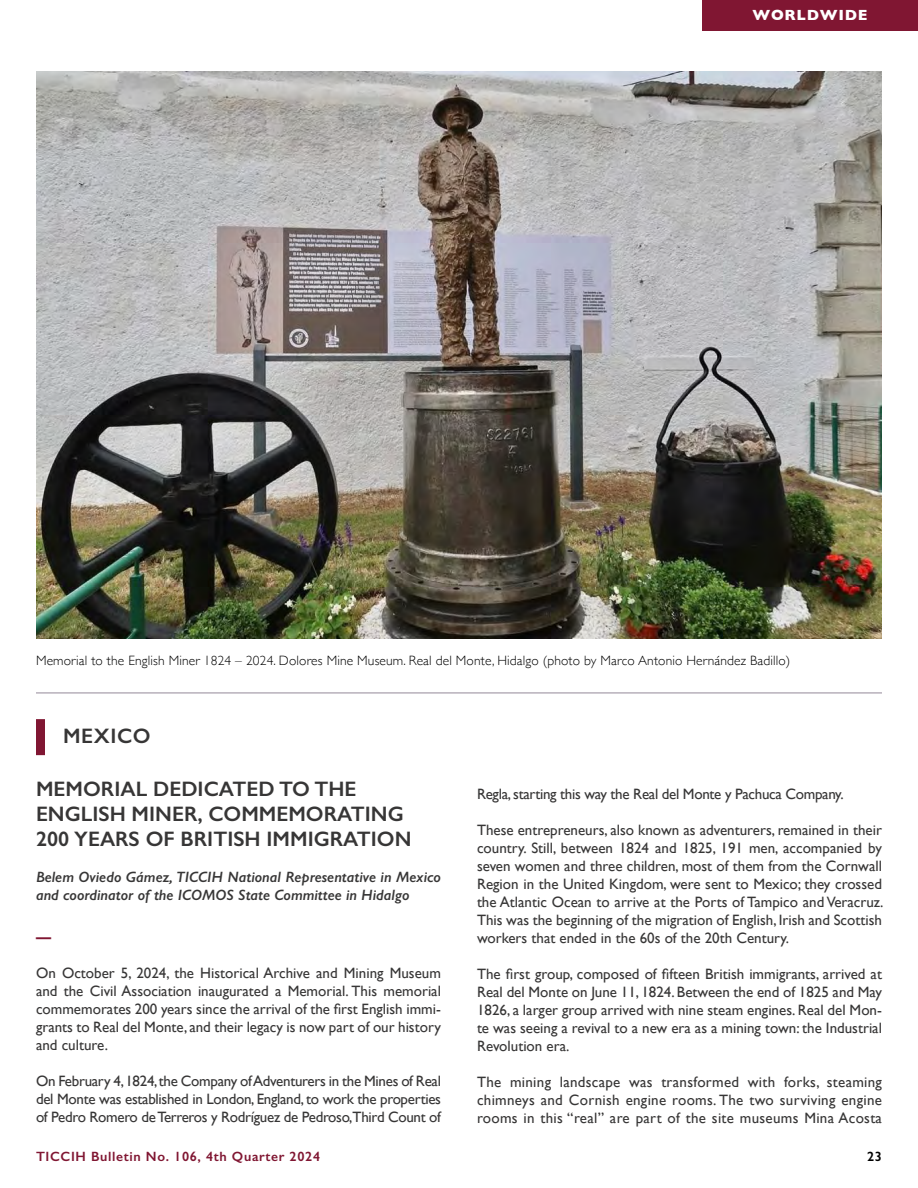
<style>
.page{position:relative;width:918px;height:1188px;background:#fff}
.page>*{position:absolute;margin:0;border:0;box-sizing:border-box;transform-origin:0 0}
.t1{font:600 21px/25.2px "Gill Sans";color:#373636}
.t2{font:15px/18px "Gill Sans";color:#373636;text-align:justify}
.t3{font:italic 600 15px/18px "Gill Sans";color:#373636}
.t4{font:15px "Gill Sans";letter-spacing:-.02em;color:#373636}
.t5{font:700 15px "Gill Sans";letter-spacing:.05em;color:#fff}
.t6{font:700 15px "Gill Sans";color:#801632}
.t7{font:300 13.5px "Gill Sans";letter-spacing:.01em;color:#000}
.t8{font:600 13.5px "Gill Sans";letter-spacing:.05em;color:#801632}
.t9{font:600 13.5px "Gill Sans";color:#000}
</style>
<div class="page">
<div style="left:702px;top:0;width:216px;height:31px;background:#801632"></div>
<div style="left:36px;top:719px;width:9px;height:36px;background:#801632"></div>
<img style="left:36px;top:72px;width:846px;height:566px">
<hr style="left:36px;top:692px;width:846px;height:2px;background:#b7b0bb">
<p class="t5" style="left:752px;top:3px;width:117px">WORLDWIDE</p>
<p class="t7" style="left:36px;top:650px;width:756px">Memorial to the English Miner 1824 – 2024. Dolores Mine Museum. Real del Monte, Hidalgo (photo by Marco Antonio Hernández Badillo)</p>
<h1 class="t1" style="left:63px;top:724px;width:89px">MEXICO</h1>
<h1 class="t1" style="left:36px;top:776px;width:377px">MEMORIAL DEDICATED TO THE<br>ENGLISH MINER, COMMEMORATING<br>200 YEARS OF BRITISH IMMIGRATION</h1>
<p class="t3" style="left:36px;top:868px;width:406px">Belem Oviedo Gámez, TICCIH National Representative in Mexico and coordinator of the ICOMOS State Committee in Hidalgo</p>
<p class="t6" style="left:36px;top:925px;width:16px">—</p>
<p class="t2" style="left:36px;top:964px;width:407px">On October 5, 2024, the Historical Archive and Mining Museum and the Civil Association inaugurated a Memorial. This memorial commemorates 200 years since the arrival of the first English immi&shy;grants to Real del Monte, and their legacy is now part of our history and culture.</p>
<p class="t2" style="left:36px;top:1072px;width:407px">On February 4, 1824, the Company of Adventurers in the Mines of Real del Monte was established in London, England, to work the properties of Pedro Romero de Terreros y Rodríguez de Pedroso,Third Count of</p>
<p class="t4" style="left:477px;top:785px;width:368px">Regla, starting this way the Real del Monte y Pachuca Company.</p>
<p class="t2" style="left:477px;top:820px;width:408px">These entrepreneurs, also known as adventurers, remained in their country. Still, between 1824 and 1825, 191 men, accompanied by seven women and three children, most of them from the Cornwall Region in the United Kingdom, were sent to Mexico; they crossed the Atlantic Ocean to arrive at the Ports of Tampico and Veracruz.<br>This was the beginning of the migration of English, Irish and Scottish workers that ended in the 60s of the 20th Century.</p>
<p class="t2" style="left:477px;top:964px;width:407px">The first group, composed of fifteen British immigrants, arrived at Real del Monte on June 11, 1824. Between the end of 1825 and May 1826, a larger group arrived with nine steam engines. Real del Mon&shy;te was seeing a revival to a new era as a mining town: the Industrial Revolution era.</p>
<p class="t2" style="left:477px;top:1072px;width:407px">The mining landscape was transformed with forks, steaming chimneys and Cornish engine rooms. The two surviving engine rooms in this “real” are part of the site museums Mina Acosta</p>
<p class="t8" style="left:36px;top:1148px;width:286px">TICCIH Bulletin No. 106, 4th Quarter 2024</p>
<p class="t9" style="left:867px;top:1148px;width:16px">23</p>
</div>
